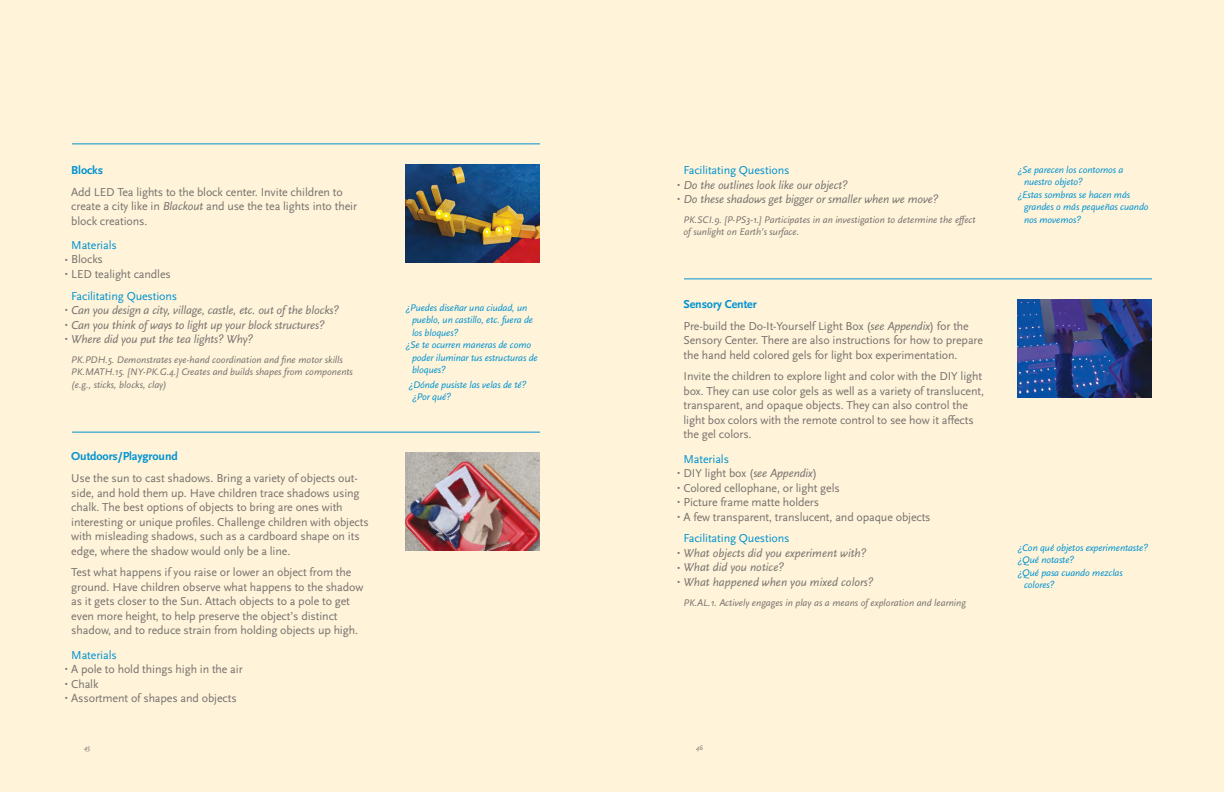
<style>
.page{position:relative;width:1224px;height:792px;background:#fff}
.page>*{position:absolute;margin:0;border:0;box-sizing:border-box;transform-origin:0 0}
.t1{font:12px/14.5px "Scala Sans Pro";letter-spacing:-.01em;color:#77726d}
.t2{font:italic 12px "Scala Sans Pro";letter-spacing:-.01em;color:#77726d}
.t3{font:12px/21.7px "Scala Sans Pro";letter-spacing:-.01em;color:#0093d0;text-align:center}
.t4{font:700 12px "Scala Sans Pro";letter-spacing:-.01em;color:#0093d0}
.t5{font:italic 10px/12.5px "Scala Sans Pro";letter-spacing:-.01em;color:#0093d0}
.t6{font:italic 10px/12.5px "Scala Sans Pro";color:#77726d}
.t7{font:italic 7px "Scala Sans Pro";color:#77726d}
.s1{font-style:italic}
.s2{font-style:italic;font-size:9px}
.s3{font-style:italic;font-size:9px;color:#77726d}
.s4{color:#77726d}
.s5{font-size:9px}
.s6{font-weight:700;color:#0093d0}
.s7{color:#0093d0}
</style>
<div class="page">
<div style="left:0;top:0;width:621px;height:792px;background:#fff3da"></div>
<img style="left:406px;top:165px;width:134px;height:98px">
<hr style="left:72px;top:144px;width:468px;height:1px;background:#0093d0">
<hr style="left:72px;top:432px;width:468px;height:1px;background:#0093d0">
<img style="left:406px;top:453px;width:134px;height:98px">
<div style="left:603px;top:0;width:621px;height:792px;background:#fff3da"></div>
<img style="left:1018px;top:300px;width:134px;height:98px">
<hr style="left:684px;top:279px;width:468px;height:1px;background:#0093d0">
<hr style="left:0;top:0;width:1px;height:792px;background:#77726d">
<hr style="left:612px;top:0;width:1px;height:792px;background:#77726d">
<p class="t4" style="left:71px;top:162px;width:33px">Blocks</p>
<p class="t1" style="left:71px;top:184px;width:287px">Add LED Tea lights to the block center. Invite children to create a city like in <span class="s1">Blackout</span> and use the tea lights into their block creations.</p>
<p class="t3" style="left:71px;top:234px;width:47px">Materials</p>
<p class="t1" style="left:65px;top:252px;width:40px"><span class="s2">•</span> Blocks</p>
<p class="t3" style="left:65px;top:263px;width:114px"><span class="s3">•</span> <span class="s4">LED tealight candles<br></span>Facilitating Questions</p>
<p class="t2" style="left:65px;top:302px;width:276px"><span class="s5">•</span> Can you design a city, village, castle, etc. out of the blocks?</p>
<p class="t2" style="left:65px;top:317px;width:261px"><span class="s5">•</span> Can you think of ways to light up your block structures?</p>
<p class="t2" style="left:65px;top:331px;width:190px"><span class="s5">•</span> Where did you put the tea lights? Why?</p>
<p class="t6" style="left:71px;top:353px;width:283px">PK.PDH.5. Demonstrates eye-hand coordination and fine motor skills<br>PK.MATH.15. [NY-PK.G.4.] Creates and builds shapes from components (e.g., sticks, blocks, clay)</p>
<p class="t4" style="left:71px;top:448px;width:108px">Outdoors/Playground</p>
<p class="t1" style="left:71px;top:471px;width:299px">Use the sun to cast shadows. Bring a variety of objects out&shy;side, and hold them up. Have children trace shadows using chalk. The best options of objects to bring are ones with interesting or unique profiles. Challenge children with objects with misleading shadows, such as a cardboard shape on its edge, where the shadow would only be a line.</p>
<p class="t1" style="left:71px;top:565px;width:294px">Test what happens if you raise or lower an object from the ground. Have children observe what happens to the shadow as it gets closer to the Sun. Attach objects to a pole to get even more height, to help preserve the object’s distinct shadow, and to reduce strain from holding objects up high.</p>
<p class="t3" style="left:71px;top:643px;width:47px">Materials</p>
<p class="t1" style="left:65px;top:662px;width:179px"><span class="s2">•</span> A pole to hold things high in the air</p>
<p class="t1" style="left:65px;top:676px;width:35px"><span class="s2">•</span> Chalk</p>
<p class="t1" style="left:65px;top:691px;width:174px"><span class="s2">•</span> Assortment of shapes and objects</p>
<p class="t5" style="left:406px;top:301px;width:123px">¿Puedes diseñar una ciudad, un</p>
<p class="t5" style="left:412px;top:313px;width:123px">pueblo, un castillo, etc. fuera de</p>
<p class="t5" style="left:412px;top:326px;width:48px">los bloques?</p>
<p class="t5" style="left:406px;top:338px;width:127px">¿Se te ocurren maneras de como</p>
<p class="t5" style="left:412px;top:351px;width:127px">poder iluminar tus estructuras de</p>
<p class="t5" style="left:412px;top:363px;width:35px">bloques?</p>
<p class="t5" style="left:412px;top:378px;width:116px;text-indent:-4px">¿Dónde pusiste las velas de té? ¿Por qué?</p>
<p class="t3" style="left:684px;top:159px;width:108px">Facilitating Questions</p>
<p class="t2" style="left:677px;top:177px;width:172px"><span class="s5">•</span> Do the outlines look like our object?</p>
<p class="t2" style="left:677px;top:191px;width:263px"><span class="s5">•</span> Do these shadows get bigger or smaller when we move?</p>
<p class="t6" style="left:684px;top:213px;width:294px">PK.SCI.9. [P-PS3-1.] Participates in an investigation to determine the effect of sunlight on Earth’s surface.</p>
<p class="t1" style="left:684px;top:293px;width:287px;line-height:21.7px"><span class="s6">Sensory Center<br></span>Pre-build the Do-It-Yourself Light Box (<span class="s1">see Appendix</span>) for the</p>
<p class="t1" style="left:684px;top:332px;width:301px">Sensory Center. There are also instructions for how to prepare the hand held colored gels for light box experimentation.</p>
<p class="t1" style="left:684px;top:369px;width:302px">Invite the children to explore light and color with the DIY light box. They can use color gels as well as a variety of translucent, transparent, and opaque objects. They can also control the light box colors with the remote control to see how it affects the gel colors.</p>
<p class="t3" style="left:684px;top:447px;width:47px">Materials</p>
<p class="t1" style="left:677px;top:465px;width:141px"><span class="s2">•</span> DIY light box (<span class="s1">see Appendix</span>)</p>
<p class="t1" style="left:677px;top:480px;width:164px"><span class="s2">•</span> Colored cellophane, or light gels</p>
<p class="t1" style="left:677px;top:494px;width:144px"><span class="s2">•</span> Picture frame matte holders</p>
<p class="t1" style="left:684px;top:505px;width:249px;line-height:21.7px;text-indent:-6px"><span class="s2">•</span> A few transparent, translucent, and opaque objects<br><span class="s7">Facilitating Questions</span></p>
<p class="t2" style="left:677px;top:545px;width:191px"><span class="s5">•</span> What objects did you experiment with?</p>
<p class="t2" style="left:677px;top:559px;width:109px"><span class="s5">•</span> What did you notice?</p>
<p class="t2" style="left:677px;top:574px;width:198px"><span class="s5">•</span> What happened when you mixed colors?</p>
<p class="t6" style="left:684px;top:596px;width:284px">PK.AL.1. Actively engages in play as a means of exploration and learning</p>
<p class="t7" style="left:84px;top:743px;width:8px">45</p>
<p class="t7" style="left:696px;top:743px;width:9px">46</p>
<p class="t5" style="left:1018px;top:163px;width:107px">¿Se parecen los contornos a</p>
<p class="t5" style="left:1024px;top:175px;width:60px">nuestro objeto?</p>
<p class="t5" style="left:1018px;top:188px;width:114px">¿Estas sombras se hacen más</p>
<p class="t5" style="left:1024px;top:200px;width:126px">grandes o más pequeñas cuando</p>
<p class="t5" style="left:1024px;top:213px;width:59px">nos movemos?</p>
<p class="t5" style="left:1018px;top:541px;width:132px">¿Con qué objetos experimentaste?</p>
<p class="t5" style="left:1018px;top:554px;width:58px">¿Qué notaste?</p>
<p class="t5" style="left:1018px;top:566px;width:107px">¿Qué pasa cuando mezclas</p>
<p class="t5" style="left:1024px;top:579px;width:32px">colores?</p>
</div>
